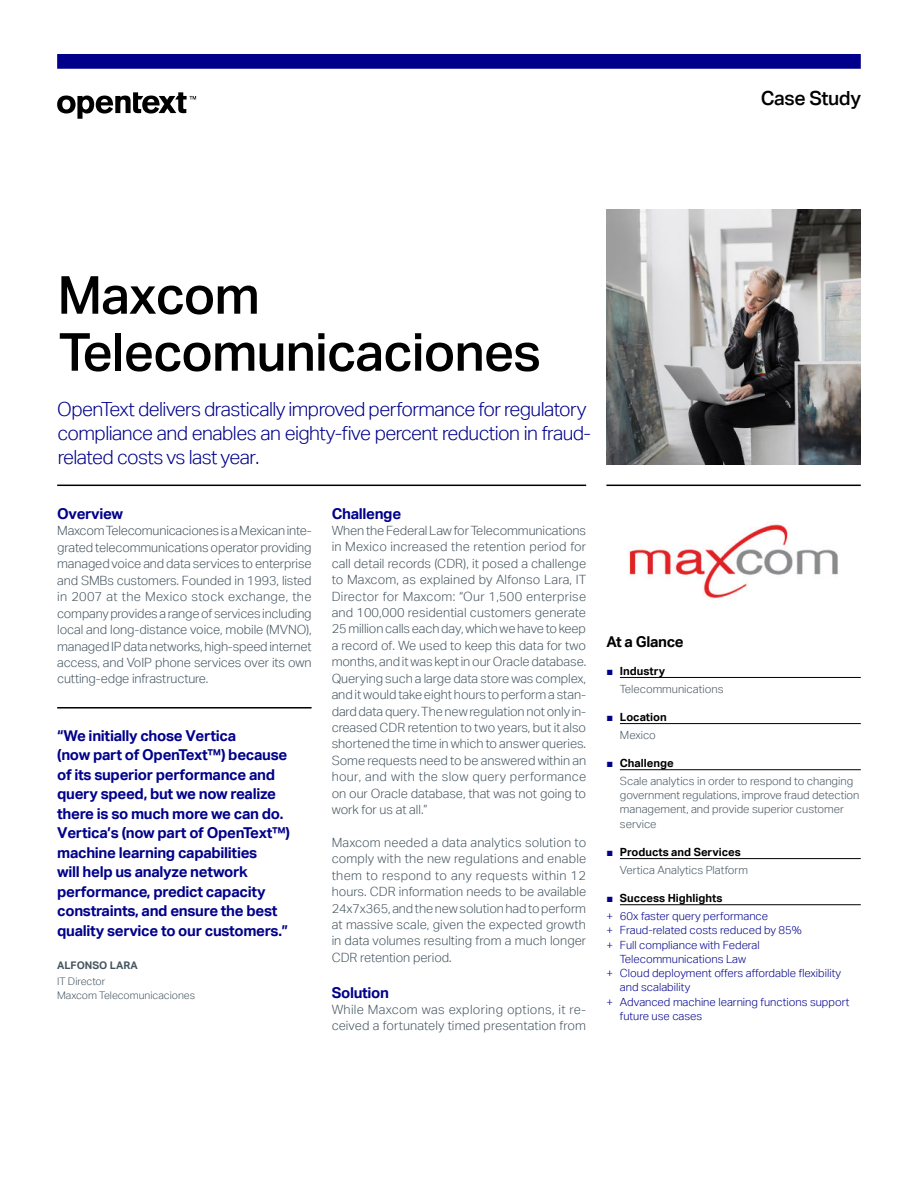
<style>
.page{position:relative;width:918px;height:1188px;background:#fff}
.page>*{position:absolute;margin:0;border:0;box-sizing:border-box;transform-origin:0 0}
.t1{font:500 52.5px/57px "Aktiv Grotesk";letter-spacing:-.02em;color:#000}
.t2{font:300 19.5px/24px "Aktiv Grotesk";letter-spacing:-.03em;color:#00008b}
.t3{font:500 19.5px "Aktiv Grotesk";letter-spacing:-.02em;color:#000}
.t4{font:700 15px/19.5px "Aktiv Grotesk";letter-spacing:-.02em;color:#00008b}
.t5{font:700 15px "Aktiv Grotesk";letter-spacing:-.02em;color:#000}
.t6{font:300 12.75px/16.4px "Aktiv Grotesk";letter-spacing:-.005em;color:#455560;text-align:justify}
.t7{font:300 11.25px/17.7px "Aktiv Grotesk";color:#00008b}
.t8{font:300 11.25px/17.7px "Aktiv Grotesk";color:#455560}
.t9{font:700 11.25px/17.7px "Aktiv Grotesk";color:#000;text-align:center}
.t10{font:300 10.5px/14.2px "Aktiv Grotesk";color:#455560}
.t11{font:700 10.5px "Aktiv Grotesk";color:#455560}
.s1{font-family:"Arial";font-weight:400;color:#00008b}
.s2{font-weight:700;color:#000}
.s3{font-weight:300;color:#455560}
.s4{font-family:"Arial";font-weight:400}
</style>
<div class="page">
<hr style="left:57px;top:485px;width:529px;height:1px;background:#000">
<hr style="left:606px;top:485px;width:255px;height:1px;background:#000">
<img style="left:606px;top:210px;width:255px;height:254px">
<hr style="left:620px;top:677px;width:241px;height:1px;background:#000">
<hr style="left:620px;top:723px;width:241px;height:1px;background:#000">
<hr style="left:620px;top:769px;width:241px;height:1px;background:#000">
<hr style="left:620px;top:858px;width:241px;height:1px;background:#000">
<hr style="left:620px;top:904px;width:241px;height:1px;background:#000">
<hr style="left:57px;top:707px;width:255px;height:2px;background:#000">
<img style="left:629px;top:523px;width:209px;height:76px">
<svg style="left:57px;top:92px;width:139px;height:27px"></svg>
<div style="left:57px;top:54px;width:804px;height:15px;background:#00008b;border:2px solid #00008b"></div>
<h2 class="t3" style="left:761px;top:90px;width:102px">Case Study</h2>
<h1 class="t1" style="left:57px;top:271px;width:485px">Maxcom<br>Telecomunicaciones</h1>
<h2 class="t2" style="left:57px;top:399px;width:535px">OpenText delivers drastically improved performance for regulatory compliance and enables an eighty-five percent reduction in fraud&shy;related costs vs last year.</h2>
<p class="t4" style="left:57px;top:505px;width:67px">Overview</p>
<p class="t6" style="left:57px;top:523px;width:256px">Maxcom Telecomunicaciones is a Mexican inte&shy;grated telecommunications operator providing managed voice and data services to enterprise and SMBs customers. Founded in 1993, listed in 2007 at the Mexico stock exchange, the company provides a range of services including local and long-distance voice, mobile (MVNO), managed IP data networks, high-speed internet access, and VoIP phone services over its own cutting-edge infrastructure.</p>
<p class="t4" style="left:332px;top:505px;width:71px">Challenge</p>
<p class="t6" style="left:332px;top:523px;width:256px">When the Federal Law for Telecommunications in Mexico increased the retention period for call detail records (CDR), it posed a challenge to Maxcom, as explained by Alfonso Lara, IT Director for Maxcom: “Our 1,500 enterprise and 100,000 residential customers generate 25 million calls each day, which we have to keep a record of. We used to keep this data for two months, and it was kept in our Oracle database.<br>Querying such a large data store was complex, and it would take eight hours to perform a stan&shy;dard data query. The new regulation not only in&shy;creased CDR retention to two years, but it also shortened the time in which to answer queries.<br>Some requests need to be answered within an hour, and with the slow query performance on our Oracle database, that was not going to work for us at all.”</p>
<p class="t6" style="left:332px;top:835px;width:256px">Maxcom needed a data analytics solution to comply with the new regulations and enable them to respond to any requests within 12 hours. CDR information needs to be available 24x7x365, and the new solution had to perform at massive scale, given the expected growth in data volumes resulting from a much longer CDR retention period.</p>
<p class="t4" style="left:332px;top:984px;width:59px">Solution</p>
<p class="t6" style="left:332px;top:1003px;width:256px">While Maxcom was exploring options, it re&shy;ceived a fortunately timed presentation from</p>
<p class="t4" style="left:57px;top:727px;width:234px">“We initially chose Vertica<br>(now part of OpenText™) because of its superior performance and query speed, but we now realize there is so much more we can do.<br>Vertica’s (now part of OpenText™) machine learning capabilities<br>will help us analyze network performance, predict capacity constraints, and ensure the best quality service to our customers.”</p>
<p class="t11" style="left:57px;top:961px;width:82px">ALFONSO LARA</p>
<p class="t10" style="left:57px;top:975px;width:140px">IT Director<br>Maxcom Telecomunicaciones</p>
<p class="t5" style="left:606px;top:635px;width:79px">At a Glance</p>
<p class="t8" style="left:620px;top:663px;width:105px;text-indent:-14px"><span class="s1">■</span> <span class="s2">Industry<br></span>Telecommunications</p>
<p class="t9" style="left:606px;top:709px;width:62px"><span class="s1">■</span> Location<br><span class="s3">Mexico</span></p>
<p class="t8" style="left:620px;top:755px;width:235px;text-indent:-14px"><span class="s1">■</span> <span class="s2">Challenge<br></span>Scale analytics in order to respond to changing</p>
<p class="t8" style="left:620px;top:789px;width:241px;line-height:14.2px">government regulations, improve fraud detection management, and provide superior customer service</p>
<p class="t8" style="left:620px;top:844px;width:130px;text-indent:-14px"><span class="s1">■</span> <span class="s2">Products and Services<br></span>Vertica Analytics Platform</p>
<p class="t7" style="left:606px;top:890px;width:163px"><span class="s4">■</span> <span class="s2">Success Highlights<br></span>+ 60x faster query performance</p>
<p class="t7" style="left:606px;top:922px;width:197px">+ Fraud-related costs reduced by 85%</p>
<p class="t7" style="left:606px;top:937px;width:155px">+ Full compliance with Federal</p>
<p class="t7" style="left:620px;top:951px;width:128px">Telecommunications Law</p>
<p class="t7" style="left:606px;top:965px;width:236px">+ Cloud deployment offers affordable flexibility</p>
<p class="t7" style="left:620px;top:979px;width:72px">and scalability</p>
<p class="t7" style="left:606px;top:994px;width:245px">+ Advanced machine learning functions support</p>
<p class="t7" style="left:620px;top:1008px;width:84px">future use cases</p>
</div>
